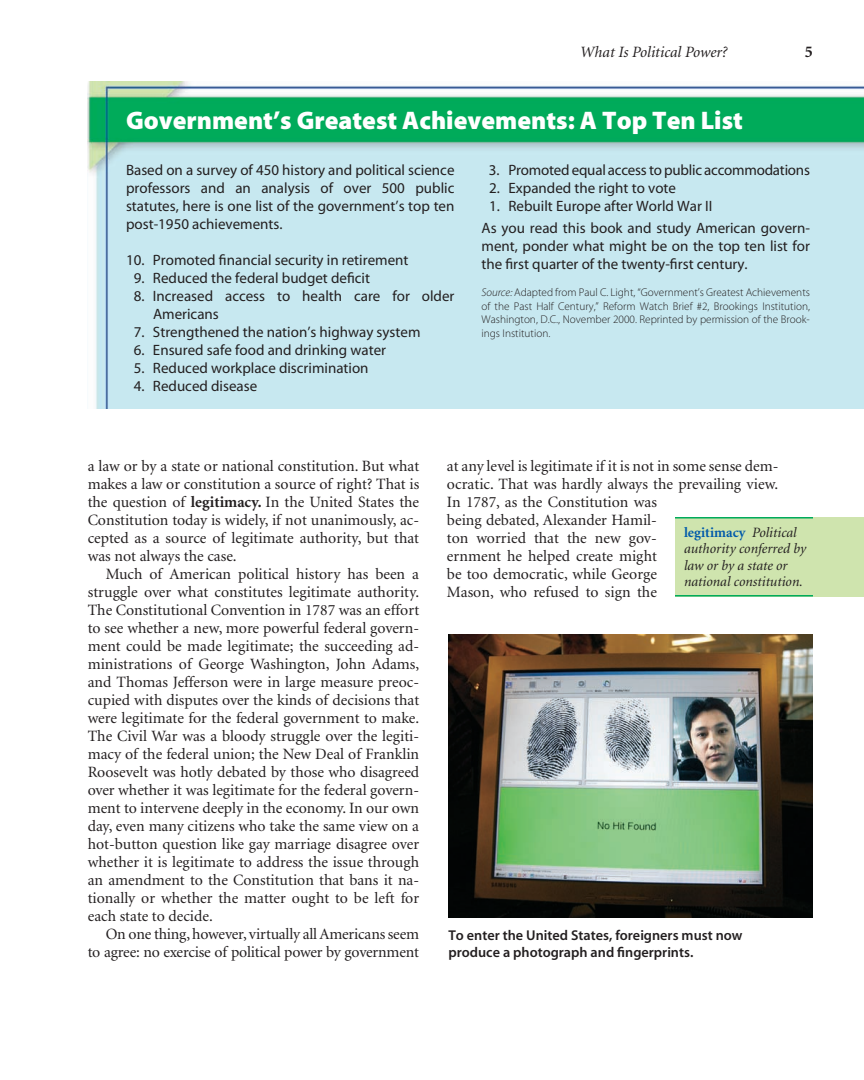
<style>
.page{position:relative;width:864px;height:1080px;background:#fff}
.page>*{position:absolute;margin:0;border:0;box-sizing:border-box;transform-origin:0 0}
.t1{font:25.5px "Myriad Blk";color:#fff}
.t2{font:700 16.5px "Minion";color:#231f20}
.t3{font:15.75px/18px "Minion";color:#231f20}
.t4{font:italic 15.75px "Minion";color:#231f20}
.t5{font:15px/18px "Myriad Reg";color:#231f20}
.t6{font:italic 14.25px/16.5px "Minion";color:#231f20}
.t7{font:14.25px/16.5px "Myriad Sem";color:#231f20}
.t8{font:11.25px/13.5px "Myriad Lig";color:#231f20;text-align:justify}
.s1{font-family:"Myriad Lig Itl"}
.s2{font-weight:700}
.s3{font-weight:700;font-style:normal;color:#015aaa}
</style>
<div class="page">
<img style="left:448px;top:634px;width:365px;height:284px">
<div style="left:675px;top:517px;width:189px;height:80px;background:#cfe4ae"></div>
<hr style="left:675px;top:517px;width:138px;height:2px;background:#00ab5b">
<hr style="left:675px;top:595px;width:138px;height:2px;background:#00ab5b">
<img style="left:88px;top:81px;width:776px;height:328px">
<p class="t4" style="left:580px;top:46px;width:149px">What Is Political Power?</p>
<p class="t2" style="left:805px;top:45px;width:10px">5</p>
<p class="t1" style="left:126px;top:111px;width:618px">Government’s Greatest Achievements: A Top Ten List</p>
<p class="t5" style="left:126px;top:162px;width:330px;text-align:justify">Based on a survey of 450 history and political science professors and an analysis of over 500 public statutes, here is one list of the government’s top ten post-1950 achievements.</p>
<p class="t5" style="left:126px;top:252px;width:284px">10. Promoted financial security in retirement</p>
<p class="t5" style="left:134px;top:270px;width:238px">9. Reduced the federal budget deficit</p>
<p class="t5" style="left:153px;top:288px;width:303px;text-indent:-19px">8. Increased access to health care for older<br>Americans</p>
<p class="t5" style="left:134px;top:324px;width:288px">7. Strengthened the nation’s highway system</p>
<p class="t5" style="left:134px;top:342px;width:254px">6. Ensured safe food and drinking water</p>
<p class="t5" style="left:134px;top:360px;width:236px">5. Reduced workplace discrimination</p>
<p class="t5" style="left:134px;top:378px;width:125px">4. Reduced disease</p>
<p class="t5" style="left:489px;top:162px;width:323px">3. Promoted equal access to public accommodations</p>
<p class="t5" style="left:489px;top:180px;width:188px">2. Expanded the right to vote</p>
<p class="t5" style="left:482px;top:196px;width:330px;line-height:22.5px;text-indent:8px">1. Rebuilt Europe after World War II<br>As you read this book and study American govern-</p>
<p class="t5" style="left:482px;top:238px;width:330px">ment, ponder what might be on the top ten list for the first quarter of the twenty-first century.</p>
<p class="t8" style="left:482px;top:287px;width:330px"><span class="s1">Source:</span> Adapted from Paul C. Light, “Government’s Greatest Achievements of the Past Half Century,” Reform Watch Brief #2, Brookings Institution, Washington, D.C., November 2000. Reprinted by permission of the Brook&shy;ings Institution.</p>
<p class="t3" style="left:88px;top:458px;width:333px">a law or by a state or national constitution. But what</p>
<p class="t3" style="left:88px;top:476px;width:333px">makes a law or constitution a source of right? That is</p>
<p class="t3" style="left:88px;top:494px;width:333px">the question of <span class="s2">legitimacy.</span> In the United States the</p>
<p class="t3" style="left:88px;top:512px;width:333px">Constitution today is widely, if not unanimously, ac-</p>
<p class="t3" style="left:88px;top:530px;width:333px">cepted as a source of legitimate authority, but that</p>
<p class="t3" style="left:88px;top:548px;width:151px">was not always the case.</p>
<p class="t3" style="left:106px;top:566px;width:315px">Much of American political history has been a</p>
<p class="t3" style="left:88px;top:584px;width:333px">struggle over what constitutes legitimate authority.</p>
<p class="t3" style="left:88px;top:602px;width:333px">The Constitutional Convention in 1787 was an effort</p>
<p class="t3" style="left:88px;top:620px;width:333px">to see whether a new, more powerful federal govern-</p>
<p class="t3" style="left:88px;top:638px;width:333px">ment could be made legitimate; the succeeding ad-</p>
<p class="t3" style="left:88px;top:656px;width:333px">ministrations of George Washington, John Adams,</p>
<p class="t3" style="left:88px;top:674px;width:333px">and Thomas Jefferson were in large measure preoc-</p>
<p class="t3" style="left:88px;top:692px;width:333px">cupied with disputes over the kinds of decisions that</p>
<p class="t3" style="left:88px;top:710px;width:333px">were legitimate for the federal government to make.</p>
<p class="t3" style="left:88px;top:728px;width:333px">The Civil War was a bloody struggle over the legiti-</p>
<p class="t3" style="left:88px;top:746px;width:333px">macy of the federal union; the New Deal of Franklin</p>
<p class="t3" style="left:88px;top:764px;width:333px">Roosevelt was hotly debated by those who disagreed</p>
<p class="t3" style="left:88px;top:782px;width:333px">over whether it was legitimate for the federal govern-</p>
<p class="t3" style="left:88px;top:800px;width:333px">ment to intervene deeply in the economy. In our own</p>
<p class="t3" style="left:88px;top:818px;width:333px">day, even many citizens who take the same view on a</p>
<p class="t3" style="left:88px;top:836px;width:333px">hot-button question like gay marriage disagree over</p>
<p class="t3" style="left:88px;top:854px;width:333px">whether it is legitimate to address the issue through</p>
<p class="t3" style="left:88px;top:872px;width:333px">an amendment to the Constitution that bans it na-</p>
<p class="t3" style="left:88px;top:890px;width:333px">tionally or whether the matter ought to be left for</p>
<p class="t3" style="left:88px;top:908px;width:127px">each state to decide.</p>
<p class="t3" style="left:106px;top:926px;width:315px">On one thing, however, virtually all Americans seem</p>
<p class="t3" style="left:88px;top:944px;width:333px">to agree: no exercise of political power by government</p>
<p class="t3" style="left:447px;top:458px;width:333px">at any level is legitimate if it is not in some sense dem&shy;ocratic. That was hardly always the prevailing view.<br>In 1787, as the Constitution was<br>being debated, Alexander Hamil-<br>ton worried that the new gov-<br>ernment he helped create might<br>be too democratic, while George<br>Mason, who refused to sign the</p>
<p class="t6" style="left:684px;top:525px;width:124px"><span class="s3">legitimacy</span> Political authority conferred by law or by a state or national constitution.</p>
<p class="t7" style="left:448px;top:928px;width:296px">To enter the United States, foreigners must now produce a photograph and fingerprints.</p>
</div>
